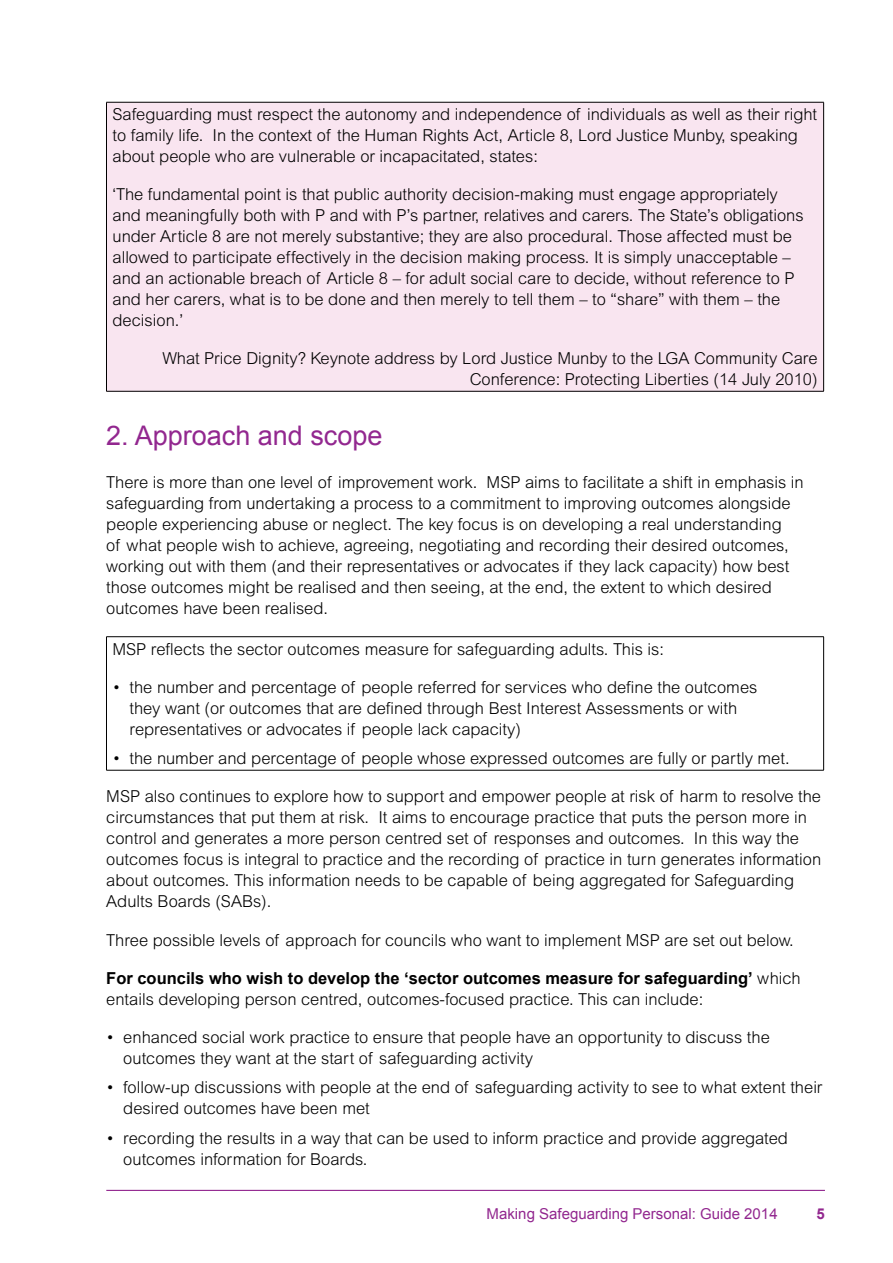
<style>
.page{position:relative;width:893px;height:1263px;background:#fff}
.page>*{position:absolute;margin:0;border:0;box-sizing:border-box;transform-origin:0 0}
.t1{font:27px "Arial";color:#92278f}
.t2{font:300 16.5px/21px "Arial MT Std";color:#000}
.t3{font:700 16.5px "Arial";color:#000}
.t4{font:15px "Arial";color:#92278f}
.t5{font:700 15px "Arial";color:#92278f}
.s1{font-family:"Arial MT Std";font-weight:300}
</style>
<div class="page">
<hr style="left:106px;top:1190px;width:719px;height:1px;background:#92278f">
<div style="left:106px;top:102px;width:718px;height:289px;background:#f9e5f0"></div>
<hr style="left:106px;top:102px;width:718px;height:1px;background:#000">
<hr style="left:106px;top:102px;width:1px;height:289px;background:#000">
<hr style="left:823px;top:102px;width:1px;height:289px;background:#000">
<hr style="left:106px;top:391px;width:718px;height:1px;background:#000">
<hr style="left:106px;top:636px;width:718px;height:1px;background:#000">
<hr style="left:106px;top:637px;width:1px;height:133px;background:#000">
<hr style="left:823px;top:637px;width:1px;height:133px;background:#000">
<hr style="left:106px;top:770px;width:718px;height:1px;background:#000">
<p class="t2" style="left:112px;top:104px;width:706px">Safeguarding must respect the autonomy and independence of individuals as well as their right to family life. In the context of the Human Rights Act, Article 8, Lord Justice Munby, speaking about people who are vulnerable or incapacitated, states:</p>
<p class="t2" style="left:112px;top:184px;width:693px">‘The fundamental point is that public authority decision-making must engage appropriately and meaningfully both with P and with P’s partner, relatives and carers. The State’s obligations under Article 8 are not merely substantive; they are also procedural. Those affected must be allowed to participate effectively in the decision making process. It is simply unacceptable – and an actionable breach of Article 8 – for adult social care to decide, without reference to P and her carers, what is to be done and then merely to tell them – to “share” with them – the decision.’</p>
<p class="t2" style="left:162px;top:348px;width:657px;text-align:right">What Price Dignity? Keynote address by Lord Justice Munby to the LGA Community Care<br>Conference: Protecting Liberties (14 July 2010)</p>
<h1 class="t1" style="left:106px;top:418px;width:278px">2. Approach and scope</h1>
<p class="t2" style="left:106px;top:471px;width:699px">There is more than one level of improvement work. MSP aims to facilitate a shift in emphasis in safeguarding from undertaking a process to a commitment to improving outcomes alongside people experiencing abuse or neglect. The key focus is on developing a real understanding<br>of what people wish to achieve, agreeing, negotiating and recording their desired outcomes, working out with them (and their representatives or advocates if they lack capacity) how best those outcomes might be realised and then seeing, at the end, the extent to which desired outcomes have been realised.</p>
<p class="t2" style="left:112px;top:638px;width:553px">MSP reflects the sector outcomes measure for safeguarding adults. This is:</p>
<p class="t2" style="left:129px;top:676px;width:629px;text-indent:-17px">• the number and percentage of people referred for services who define the outcomes they want (or outcomes that are defined through Best Interest Assessments or with representatives or advocates if people lack capacity)</p>
<p class="t2" style="left:112px;top:748px;width:679px">• the number and percentage of people whose expressed outcomes are fully or partly met.</p>
<p class="t2" style="left:106px;top:786px;width:716px">MSP also continues to explore how to support and empower people at risk of harm to resolve the circumstances that put them at risk. It aims to encourage practice that puts the person more in control and generates a more person centred set of responses and outcomes. In this way the outcomes focus is integral to practice and the recording of practice in turn generates information about outcomes. This information needs to be capable of being aggregated for Safeguarding Adults Boards (SABs).</p>
<p class="t2" style="left:106px;top:929px;width:689px">Three possible levels of approach for councils who want to implement MSP are set out below.</p>
<p class="t3" style="left:106px;top:967px;width:696px">For councils who wish to develop the ‘sector outcomes measure for safeguarding’ <span class="s1">which</span></p>
<p class="t2" style="left:106px;top:988px;width:598px">entails developing person centred, outcomes-focused practice. This can include:</p>
<p class="t2" style="left:123px;top:1026px;width:648px;text-indent:-17px">• enhanced social work practice to ensure that people have an opportunity to discuss the outcomes they want at the start of safeguarding activity</p>
<p class="t2" style="left:123px;top:1077px;width:701px;text-indent:-17px">• follow-up discussions with people at the end of safeguarding activity to see to what extent their desired outcomes have been met</p>
<p class="t2" style="left:123px;top:1127px;width:666px;text-indent:-17px">• recording the results in a way that can be used to inform practice and provide aggregated outcomes information for Boards.</p>
<p class="t4" style="left:487px;top:1203px;width:292px">Making Safeguarding Personal: Guide 2014</p>
<p class="t5" style="left:817px;top:1203px;width:10px">5</p>
</div>
